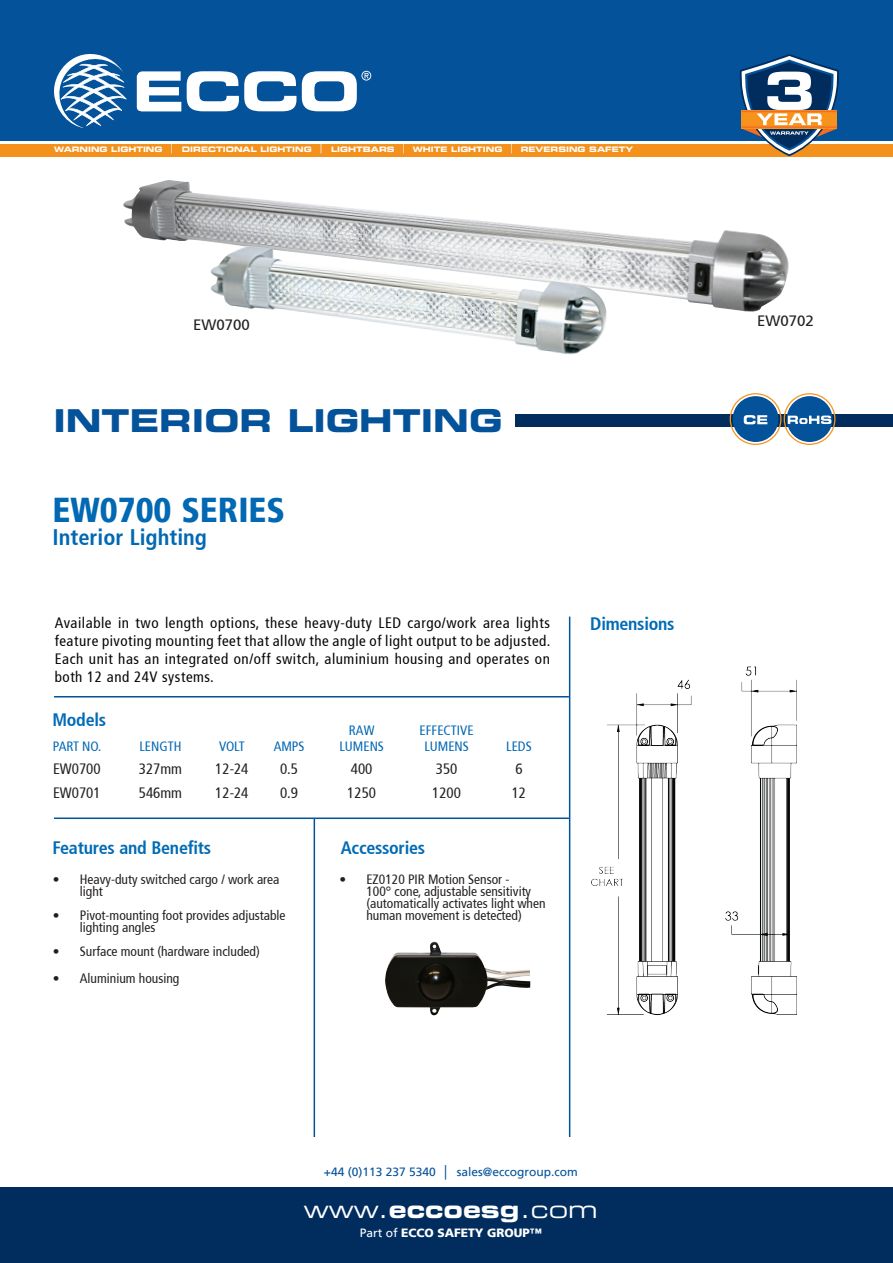
<style>
.page{position:relative;width:893px;height:1263px;background:#fff}
.page>*{position:absolute;margin:0;border:0;box-sizing:border-box;transform-origin:0 0}
.t1{font:900 condensed 34.5px "Frutiger 77";color:#0168b3}
.t2{font:31.5px "Eurostile LT Std Bold Ex 2";color:#04529a}
.t3{font:24px "Eurostile LT Std Ex 2";color:#fff}
.t4{font:700 condensed 22.5px "Frutiger 67";color:#0168b3}
.t5{font:700 condensed 18px "Frutiger 67";letter-spacing:-.015em;color:#006bb6}
.Body_text{font:condensed 15px/18px "Frutiger 57";letter-spacing:.035em;color:#040503;text-align:justify}
.t6{font:condensed 15px "Frutiger 57";color:#231f20}
.t7{font:15px "Frutiger 55 Roman";color:#231f20}
.t8{font:condensed 13.5px/12px "Frutiger 57";color:#231f20}
.t9{font:condensed 13.5px "Frutiger 57";color:#0166b3}
.t10{font:12px "Frutiger LT";color:#04529a}
.t11{font:900 12px "Frutiger LT";color:#fff}
.t12{font:7.5px "Eurostile LT Std Bold Ex 2";color:#fff}
.s1{font-style:inherit}
.s2{font-family:"Arial"}
.s3{font-family:"Eurostile LT Std Bold Ex 2"}
.s4{font-weight:400}
</style>
<div class="page">
<div style="left:515px;top:414px;width:378px;height:13px;background:#002d5e"></div>
<div style="left:0;top:0;width:893px;height:140px;background:#04529a"></div>
<svg style="left:137px;top:71px;width:44px;height:41px"></svg>
<svg style="left:187px;top:71px;width:109px;height:40px"></svg>
<svg style="left:54px;top:54px;width:72px;height:74px"></svg>
<svg style="left:302px;top:71px;width:69px;height:40px"></svg>
<div style="left:0;top:1187px;width:893px;height:76px;background:#002d5e"></div>
<div style="left:0;top:144px;width:893px;height:12px;background:#f4911d"></div>
<svg style="left:740px;top:54px;width:99px;height:102px"></svg>
<hr style="left:569px;top:617px;width:1px;height:520px;background:#04529a">
<hr style="left:54px;top:696px;width:515px;height:1px;background:#04529a">
<svg style="left:730px;top:393px;width:105px;height:52px"></svg>
<hr style="left:54px;top:817px;width:515px;height:2px;background:#04529a">
<hr style="left:314px;top:818px;width:1px;height:319px;background:#04529a">
<img style="left:385px;top:941px;width:145px;height:74px">
<img style="left:123px;top:180px;width:666px;height:134px">
<img style="left:210px;top:252px;width:361px;height:102px">
<img style="left:591px;top:666px;width:205px;height:349px">
<p class="t12" style="left:54px;top:144px;width:581px">WARNING LIGHTING <sup>│</sup> DIRECTIONAL LIGHTING <sup>│</sup> LIGHTBARS <sup>│</sup> WHITE LIGHTING <sup>│</sup> REVERSING SAFETY</p>
<p class="t7" style="left:193px;top:316px;width:58px">EW0700</p>
<p class="t7" style="left:757px;top:312px;width:58px">EW0702</p>
<p class="t2" style="left:53px;top:399px;width:451px">INTERIOR LIGHTING</p>
<p class="t1" style="left:52px;top:489px;width:234px">EW0700 SERIES</p>
<p class="t4" style="left:52px;top:524px;width:156px">Interior Lighting</p>
<p class="Body_text" style="left:55px;top:614px;width:497px">Available in two length options, these heavy-duty LED cargo/work area lights feature pivoting mounting feet that allow the angle of light output to be adjusted.<br>Each unit has an integrated on/off switch, aluminium housing and operates on both 12 and 24V systems.</p>
<p class="t5" style="left:52px;top:709px;width:55px">Models</p>
<p class="t9" style="left:53px;top:739px;width:50px">PART NO.</p>
<p class="t9" style="left:139px;top:739px;width:44px">LENGTH</p>
<p class="t9" style="left:219px;top:739px;width:27px">VOLT</p>
<p class="t9" style="left:274px;top:739px;width:32px">AMPS</p>
<p class="t9" style="left:349px;top:722px;width:27px">RAW</p>
<p class="t9" style="left:339px;top:739px;width:46px">LUMENS</p>
<p class="t9" style="left:420px;top:722px;width:56px">EFFECTIVE</p>
<p class="t9" style="left:424px;top:739px;width:46px">LUMENS</p>
<p class="t9" style="left:506px;top:739px;width:27px">LEDS</p>
<p class="t6" style="left:53px;top:760px;width:49px">EW0700</p>
<p class="t6" style="left:139px;top:760px;width:45px">327<span class="s1">mm</span></p>
<p class="t6" style="left:215px;top:760px;width:35px">12-24</p>
<p class="t6" style="left:280px;top:760px;width:19px">0.5</p>
<p class="t6" style="left:351px;top:760px;width:23px">400</p>
<p class="t6" style="left:436px;top:760px;width:23px">350</p>
<p class="t6" style="left:515px;top:760px;width:9px">6</p>
<p class="t6" style="left:53px;top:784px;width:49px">EW0701</p>
<p class="t6" style="left:139px;top:784px;width:45px">546<span class="s1">mm</span></p>
<p class="t6" style="left:215px;top:784px;width:35px">12-24</p>
<p class="t6" style="left:280px;top:784px;width:19px">0.9</p>
<p class="t6" style="left:347px;top:784px;width:30px">1250</p>
<p class="t6" style="left:432px;top:784px;width:30px">1200</p>
<p class="t6" style="left:512px;top:784px;width:16px">12</p>
<p class="t5" style="left:52px;top:837px;width:160px">Features and Benefits</p>
<p class="t5" style="left:341px;top:837px;width:86px">Accessories</p>
<p class="t8" style="left:366px;top:873px;width:181px;text-indent:-27px">• EZ0120 PIR Motion Sensor -<br>100° cone, adjustable sensitivity (automatically activates light when human movement is detected)</p>
<p class="t8" style="left:80px;top:873px;width:201px;text-indent:-27px">• Heavy-duty switched cargo / work area light</p>
<p class="t8" style="left:80px;top:909px;width:207px;text-indent:-27px">• Pivot-mounting foot provides adjustable lighting angles</p>
<p class="t8" style="left:53px;top:945px;width:208px">• Surface mount (hardware included)</p>
<p class="t8" style="left:53px;top:972px;width:128px">• Aluminium housing</p>
<p class="t5" style="left:590px;top:613px;width:86px">Dimensions</p>
<p class="t10" style="left:324px;top:1165px;width:255px">+44 (0)113 237 5340 <span class="s2">│</span> sales@eccogroup.com</p>
<p class="t3" style="left:304px;top:1193px;width:296px">www.<span class="s3">eccoesg</span>.com</p>
<p class="t11" style="left:360px;top:1226px;width:184px"><span class="s4">Part of</span> ECCO SAFETY GROUP™</p>
</div>
